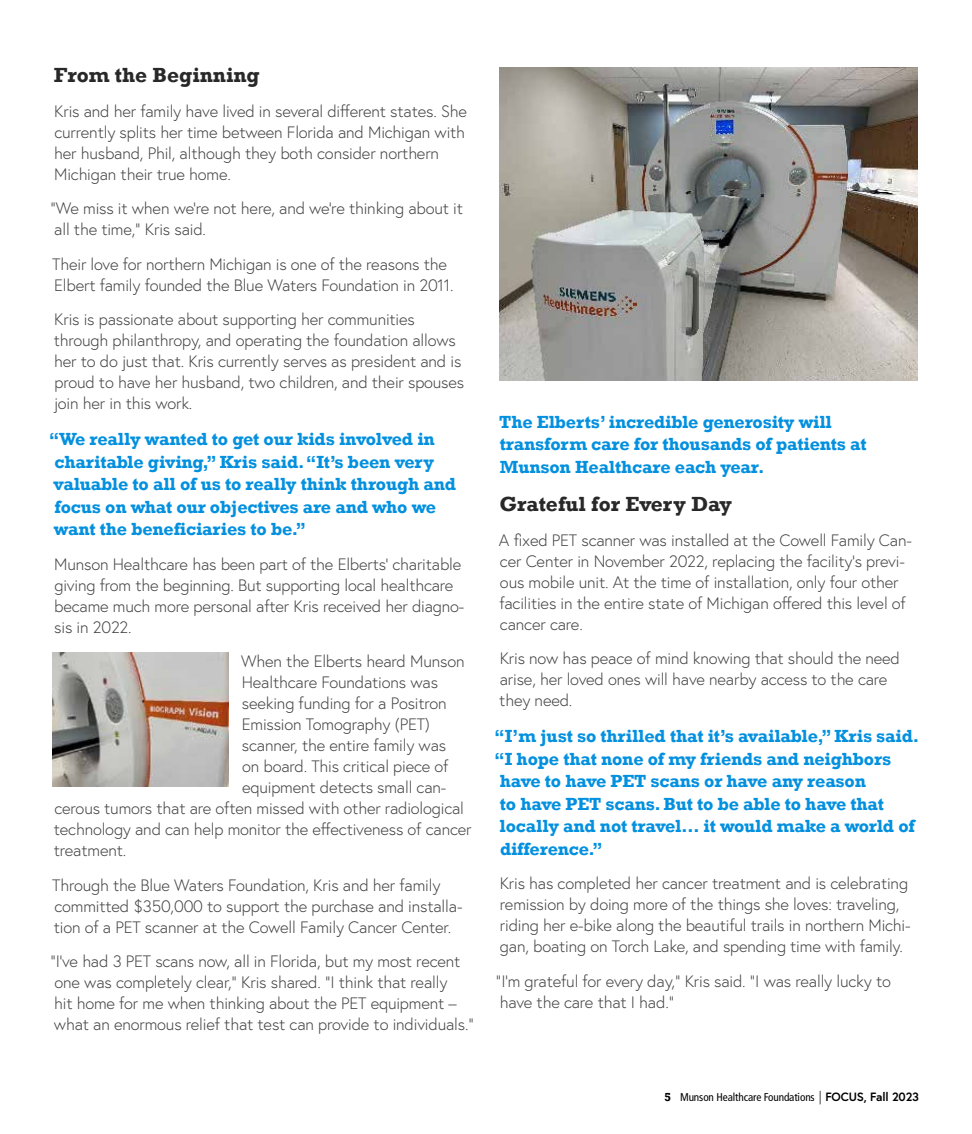
<style>
.page{position:relative;width:972px;height:1134px;background:#fff}
.page>*{position:absolute;margin:0;border:0;box-sizing:border-box;transform-origin:0 0}
.t1{font:700 21px "Rockwell";color:#292829}
.t2{font:700 18px/22.5px "Rockwell";letter-spacing:-.01em;color:#0390df}
.t3{font:300 16.5px/21px "Europa";letter-spacing:-.01em;color:#414042}
.t4{font:condensed 11.25px "Frutiger LT Std";letter-spacing:-.01em;color:#000}
.s1{font-family:"Rockwell";font-weight:700;font-stretch:normal;font-size:12px}
.s2{font-weight:300;font-size:13.5px}
.s3{font-family:"Europa";font-weight:700;font-stretch:normal;font-size:12px}
</style>
<div class="page">
<img style="left:500px;top:67px;width:418px;height:314px">
<img style="left:52px;top:652px;width:176px;height:134px">
<p class="t1" style="left:54px;top:62px;width:207px">From the Beginning</p>
<p class="t3" style="left:54px;top:100px;width:414px">Kris and her family have lived in several different states. She currently splits her time between Florida and Michigan with her husband, Phil, although they both consider northern Michigan their true home.</p>
<p class="t3" style="left:50px;top:198px;width:414px">“We miss it when we’re not here, and we’re thinking about it all the time,” Kris said.</p>
<p class="t3" style="left:52px;top:253px;width:403px">Their love for northern Michigan is one of the reasons the<br>Elbert family founded the Blue Waters Foundation in 2011.</p>
<p class="t3" style="left:54px;top:309px;width:412px">Kris is passionate about supporting her communities through philanthropy, and operating the foundation allows her to do just that. Kris currently serves as president and is proud to have her husband, two children, and their spouses join her in this work.</p>
<p class="t2" style="left:49px;top:428px;width:409px">“We really wanted to get our kids involved in charitable giving,” Kris said. “It’s been very valuable to all of us to really think through and focus on what our objectives are and who we want the beneficiaries to be.”</p>
<p class="t3" style="left:54px;top:553px;width:412px">Munson Healthcare has been part of the Elberts’ charitable giving from the beginning. But supporting local healthcare became much more personal after Kris received her diagno&shy;sis in 2022.</p>
<p class="t3" style="left:241px;top:651px;width:225px">When the Elberts heard Munson</p>
<p class="t3" style="left:242px;top:672px;width:198px">Healthcare Foundations was</p>
<p class="t3" style="left:242px;top:693px;width:206px">seeking funding for a Positron</p>
<p class="t3" style="left:242px;top:714px;width:190px">Emission Tomography (PET)</p>
<p class="t3" style="left:242px;top:735px;width:206px">scanner, the entire family was</p>
<p class="t3" style="left:242px;top:756px;width:208px">on board. This critical piece of</p>
<p class="t3" style="left:242px;top:777px;width:206px">equipment detects small can-</p>
<p class="t3" style="left:54px;top:798px;width:411px">cerous tumors that are often missed with other radiological</p>
<p class="t3" style="left:54px;top:819px;width:419px">technology and can help monitor the effectiveness of cancer</p>
<p class="t3" style="left:54px;top:840px;width:74px">treatment.</p>
<p class="t3" style="left:52px;top:874px;width:412px">Through the Blue Waters Foundation, Kris and her family committed $350,000 to support the purchase and installa&shy;tion of a PET scanner at the Cowell Family Cancer Center.</p>
<p class="t3" style="left:50px;top:951px;width:425px">“I’ve had 3 PET scans now, all in Florida, but my most recent one was completely clear,” Kris shared. “I think that really<br>hit home for me when thinking about the PET equipment – what an enormous relief that test can provide to individuals.”</p>
<p class="t2" style="left:499px;top:410px;width:369px">The Elberts’ incredible generosity will transform care for thousands of patients at<br>Munson Healthcare each year.</p>
<p class="t1" style="left:499px;top:492px;width:234px">Grateful for Every Day</p>
<p class="t3" style="left:499px;top:529px;width:415px">A fixed PET scanner was installed at the Cowell Family Can&shy;cer Center in November 2022, replacing the facility’s previ&shy;ous mobile unit. At the time of installation, only four other facilities in the entire state of Michigan offered this level of cancer care.</p>
<p class="t3" style="left:499px;top:648px;width:402px">Kris now has peace of mind knowing that should the need arise, her loved ones will have nearby access to the care they need.</p>
<p class="t2" style="left:494px;top:725px;width:426px">“I’m just so thrilled that it’s available,” Kris said.</p>
<p class="t2" style="left:494px;top:748px;width:398px">“I hope that none of my friends and neighbors</p>
<p class="t2" style="left:500px;top:770px;width:368px">have to have PET scans or have any reason</p>
<p class="t2" style="left:500px;top:793px;width:386px">to have PET scans. But to be able to have that</p>
<p class="t2" style="left:500px;top:815px;width:417px">locally and not travel… it would make a world of</p>
<p class="t2" style="left:500px;top:838px;width:104px">difference.”</p>
<p class="t3" style="left:500px;top:873px;width:412px">Kris has completed her cancer treatment and is celebrating remission by doing more of the things she loves: traveling, riding her e-bike along the beautiful trails in northern Michi&shy;gan, boating on Torch Lake, and spending time with family.</p>
<p class="t3" style="left:496px;top:970px;width:396px">“I’m grateful for every day,” Kris said. “I was really lucky to have the care that I had.”</p>
<p class="t4" style="left:665px;top:1091px;width:256px"><span class="s1">5</span> Munson Healthcare Foundations <span class="s2">|</span> <span class="s3">FOCUS, Fall 2023</span></p>
</div>
